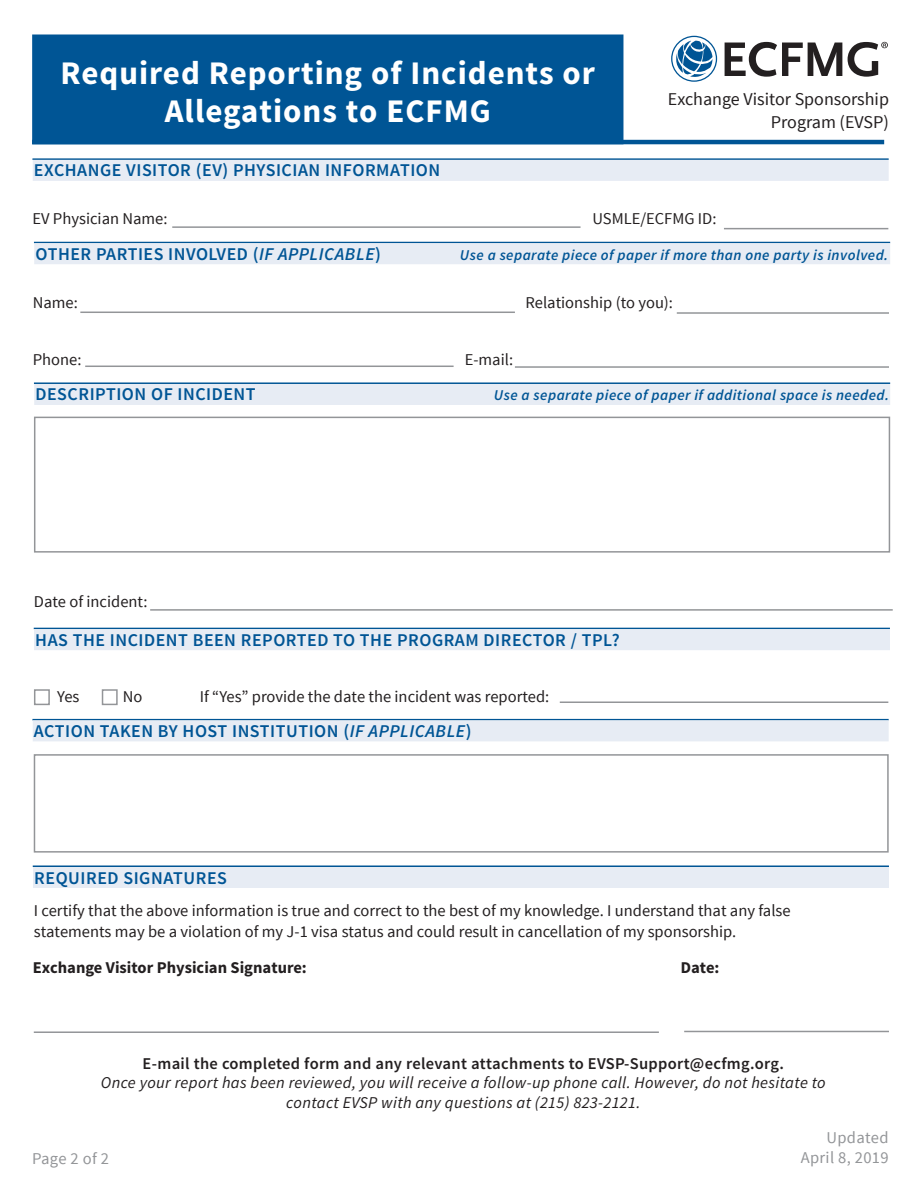
<style>
.page{position:relative;width:918px;height:1188px;background:#fff}
.page>*{position:absolute;margin:0;border:0;box-sizing:border-box;transform-origin:0 0}
.t1{font:700 33px/37.5px "Source Sans Pro";letter-spacing:.03em;color:#fff;text-align:center}
.t2{font:600 18px "Source Sans Pro";letter-spacing:.03em;color:#005595}
.t3{font:18px/22.5px "Source Sans Pro";color:#231f20;text-align:right}
.t4{font:16.5px/21px "Source Sans Pro";color:#231f20}
.t5{font:italic 16.5px/19.5px "Source Sans Pro";letter-spacing:.02em;color:#231f20;text-align:center}
.t6{font:600 16.5px "Source Sans Pro";letter-spacing:.02em;color:#231f20}
.t7{font:700 16.5px "Source Sans Pro";color:#231f20}
.t8{font:16.5px "Source Sans Pro";letter-spacing:.02em;color:#939598}
.t9{font:italic 600 15px "Source Sans Pro";letter-spacing:.03em;color:#005595}
.s1{font-style:italic}
</style>
<div class="page">
<hr style="left:32px;top:719px;width:857px;height:1px;background:#005595">
<div style="left:33px;top:720px;width:856px;height:21px;background:#e7ecf4"></div>
<hr style="left:560px;top:702px;width:328px;height:1px;background:#939598">
<hr style="left:34px;top:628px;width:856px;height:1px;background:#005595">
<div style="left:34px;top:629px;width:856px;height:21px;background:#e7ecf4"></div>
<hr style="left:150px;top:609px;width:743px;height:2px;background:#939598">
<hr style="left:34px;top:382px;width:856px;height:2px;background:#005595">
<div style="left:34px;top:384px;width:856px;height:21px;background:#e7ecf4"></div>
<hr style="left:515px;top:366px;width:374px;height:2px;background:#939598">
<hr style="left:85px;top:366px;width:369px;height:1px;background:#939598">
<hr style="left:80px;top:312px;width:435px;height:1px;background:#939598">
<hr style="left:677px;top:312px;width:212px;height:2px;background:#939598">
<hr style="left:724px;top:228px;width:164px;height:1px;background:#939598">
<hr style="left:172px;top:226px;width:409px;height:2px;background:#939598">
<hr style="left:684px;top:1031px;width:205px;height:1px;background:#939598">
<hr style="left:34px;top:1031px;width:625px;height:2px;background:#939598">
<hr style="left:33px;top:866px;width:856px;height:1px;background:#005595">
<div style="left:33px;top:867px;width:856px;height:21px;background:#e7ecf4"></div>
<hr style="left:34px;top:242px;width:856px;height:1px;background:#005595">
<div style="left:34px;top:243px;width:856px;height:21px;background:#e7ecf4"></div>
<hr style="left:32px;top:158px;width:857px;height:2px;background:#005595">
<div style="left:33px;top:160px;width:856px;height:21px;background:#e7ecf4"></div>
<svg style="left:671px;top:36px;width:46px;height:46px"></svg>
<svg style="left:725px;top:42px;width:117px;height:35px"></svg>
<svg style="left:848px;top:42px;width:40px;height:35px"></svg>
<div style="left:33px;top:35px;width:590px;height:109px;background:#005595"></div>
<div style="left:32px;top:34px;width:591px;height:110px;border:2px solid #005595"></div>
<hr style="left:32px;top:140px;width:852px;height:4px;background:#005595">
<div style="left:34px;top:417px;width:856px;height:136px;border:2px solid #939598"></div>
<div style="left:34px;top:689px;width:16px;height:16px;border:2px solid #939598"></div>
<div style="left:102px;top:689px;width:16px;height:16px;border:2px solid #939598"></div>
<div style="left:34px;top:754px;width:855px;height:99px;border:2px solid #939598"></div>
<p class="t1" style="left:61px;top:56px;width:536px">Required Reporting of Incidents or<br>Allegations to ECFMG</p>
<p class="t3" style="left:668px;top:88px;width:223px">Exchange Visitor Sponsorship<br>Program (EVSP)</p>
<p class="t2" style="left:34px;top:159px;width:408px">EXCHANGE VISITOR (EV) PHYSICIAN INFORMATION</p>
<p class="t4" style="left:32px;top:209px;width:137px">EV Physician Name:</p>
<p class="t2" style="left:35px;top:242px;width:347px">OTHER PARTIES INVOLVED (<span class="s1">IF APPLICABLE</span>)</p>
<p class="t4" style="left:592px;top:209px;width:126px">USMLE/ECFMG ID:</p>
<p class="t9" style="left:460px;top:245px;width:430px">Use a separate piece of paper if more than one party is involved.</p>
<p class="t4" style="left:33px;top:292px;width:47px">Name:</p>
<p class="t4" style="left:525px;top:292px;width:149px">Relationship (to you):</p>
<p class="t4" style="left:33px;top:349px;width:50px">Phone:</p>
<p class="t2" style="left:35px;top:383px;width:222px">DESCRIPTION OF INCIDENT</p>
<p class="t4" style="left:465px;top:349px;width:50px">E-mail:</p>
<p class="t9" style="left:494px;top:386px;width:397px">Use a separate piece of paper if additional space is needed.</p>
<p class="t4" style="left:34px;top:592px;width:115px">Date of incident:</p>
<p class="t2" style="left:35px;top:628px;width:586px">HAS THE INCIDENT BEEN REPORTED TO THE PROGRAM DIRECTOR / TPL?</p>
<p class="t4" style="left:57px;top:687px;width:24px">Yes</p>
<p class="t4" style="left:123px;top:687px;width:21px">No</p>
<p class="t4" style="left:200px;top:686px;width:351px">If “Yes” provide the date the incident was reported:</p>
<p class="t2" style="left:34px;top:720px;width:439px">ACTION TAKEN BY HOST INSTITUTION (<span class="s1">IF APPLICABLE</span>)</p>
<p class="t2" style="left:34px;top:866px;width:194px">REQUIRED SIGNATURES</p>
<p class="t4" style="left:34px;top:900px;width:758px">I certify that the above information is true and correct to the best of my knowledge. I understand that any false statements may be a violation of my J-1 visa status and could result in cancellation of my sponsorship.</p>
<p class="t7" style="left:33px;top:957px;width:276px">Exchange Visitor Physician Signature:</p>
<p class="t7" style="left:681px;top:957px;width:40px">Date:</p>
<h4 class="t6" style="left:143px;top:1053px;width:643px">E-mail the completed form and any relevant attachments to EVSP-Support@ecfmg.org.</h4>
<p class="t5" style="left:101px;top:1073px;width:726px">Once your report has been reviewed, you will receive a follow-up phone call. However, do not hesitate to contact EVSP with any questions at (215) 823-2121.</p>
<p class="t8" style="left:827px;top:1128px;width:64px">Updated</p>
<p class="t8" style="left:32px;top:1148px;width:78px">Page 2 of 2</p>
<p class="t8" style="left:801px;top:1147px;width:89px">April 8, 2019</p>
</div>
